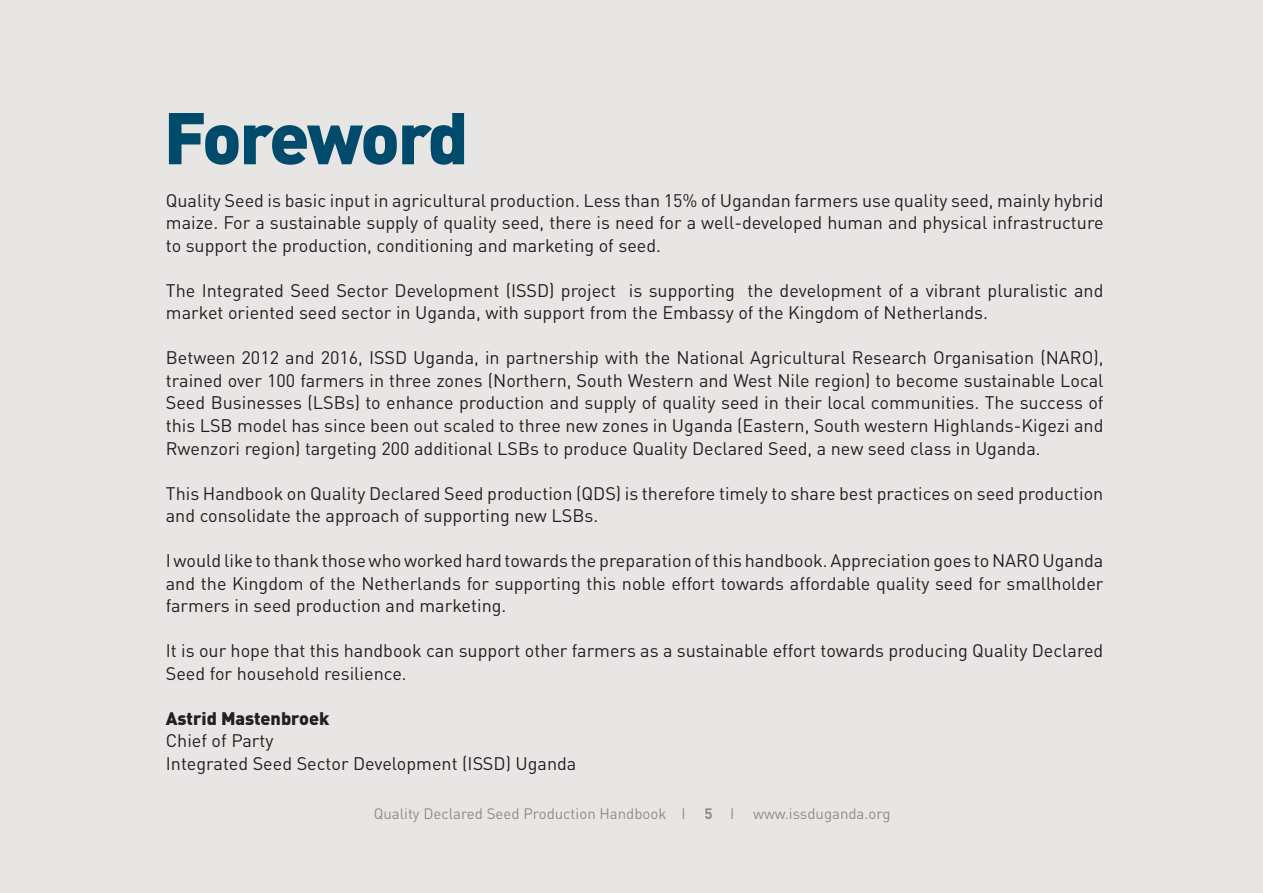
<style>
.page{position:relative;width:1263px;height:893px;background:#e8e6e4}
.page>*{position:absolute;margin:0;border:0;box-sizing:border-box;transform-origin:0 0}
.t1{font:900 72px "DIN Pro";letter-spacing:-.04em;color:#004b6c}
.t2{font:18px/22.5px "DIN Pro";color:#231f20}
.t3{font:900 18px "DIN Pro";color:#231f20}
.t4{font:15px "DIN Pro";color:#938a84}
.s1{font-weight:700}
</style>
<div class="page">
<h1 class="t1" style="left:164px;top:89px;width:306px">Foreword</h1>
<p class="t2" style="left:166px;top:188px;width:939px;text-align:justify">Quality Seed is basic input in agricultural production. Less than 15% of Ugandan farmers use quality seed, mainly hybrid maize. For a sustainable supply of quality seed, there is need for a well-developed human and physical infrastructure to support the production, conditioning and marketing of seed.</p>
<p class="t2" style="left:166px;top:278px;width:939px">The Integrated Seed Sector Development (ISSD) project is supporting the development of a vibrant pluralistic and market oriented seed sector in Uganda, with support from the Embassy of the Kingdom of Netherlands.</p>
<p class="t2" style="left:166px;top:346px;width:939px;text-align:justify">Between 2012 and 2016, ISSD Uganda, in partnership with the National Agricultural Research Organisation (NARO), trained over 100 farmers in three zones (Northern, South Western and West Nile region) to become sustainable Local Seed Businesses (LSBs) to enhance production and supply of quality seed in their local communities. The success of this LSB model has since been out scaled to three new zones in Uganda (Eastern, South western Highlands-Kigezi and Rwenzori region) targeting 200 additional LSBs to produce Quality Declared Seed, a new seed class in Uganda.</p>
<p class="t2" style="left:166px;top:481px;width:939px">This Handbook on Quality Declared Seed production (QDS) is therefore timely to share best practices on seed production and consolidate the approach of supporting new LSBs.</p>
<p class="t2" style="left:166px;top:548px;width:939px;text-align:justify">I would like to thank those who worked hard towards the preparation of this handbook. Appreciation goes to NARO Uganda and the Kingdom of the Netherlands for supporting this noble effort towards affordable quality seed for smallholder farmers in seed production and marketing.</p>
<p class="t2" style="left:166px;top:638px;width:939px">It is our hope that this handbook can support other farmers as a sustainable effort towards producing Quality Declared<br>Seed for household resilience.</p>
<p class="t3" style="left:166px;top:706px;width:165px">Astrid Mastenbroek</p>
<p class="t2" style="left:166px;top:728px;width:412px">Chief of Party<br>Integrated Seed Sector Development (ISSD) Uganda</p>
<p class="t4" style="left:374px;top:804px;width:518px">Quality Declared Seed Production Handbook I <span class="s1">5</span> I www.issduganda.org</p>
</div>
